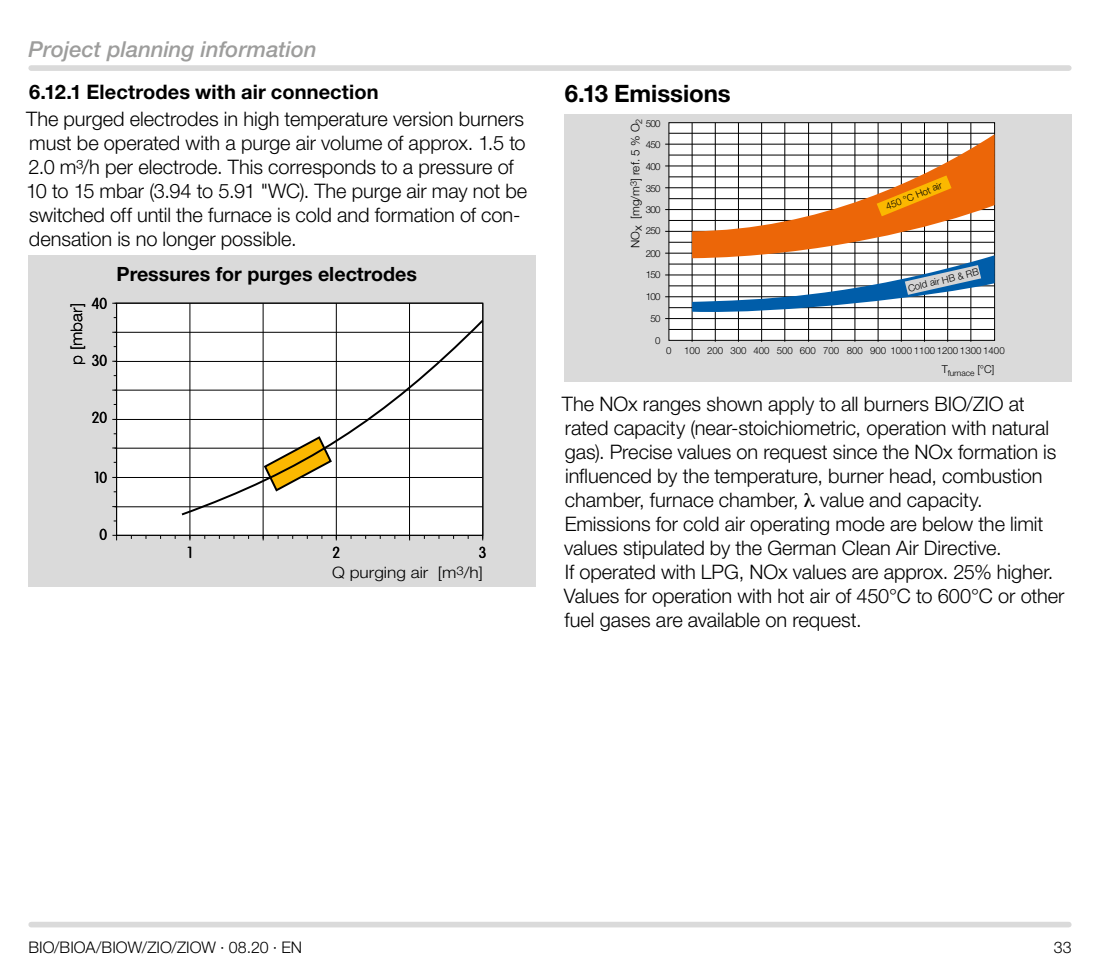
<style>
.page{position:relative;width:1100px;height:970px;background:#fff}
.page>*{position:absolute;margin:0;border:0;box-sizing:border-box;transform-origin:0 0}
.t1{font:700 24px "Helvetica Neue LT Pro";letter-spacing:-.005em;color:#000}
.t2{font:italic 500 22px "Helvetica Neue LT Pro";color:#9d9d9c}
.t3{font:300 20px/24px "Helvetica Neue LT Pro";letter-spacing:-.005em;color:#000}
.t4{font:700 20px "Helvetica Neue LT Pro";letter-spacing:.005em;color:#000}
.t5{font:700 19.6px "Helvetica Neue LT Pro";color:#000}
.t6{font:300 16px "Helvetica Neue LT Pro";color:#000}
.t7{font:300 15.8px "Helvetica Neue LT Pro";color:#000;scale:1.1 1}
.t8{font:300 15.8px "VAG Rounded Std";color:#000;scale:.91 1}
.t9{font:300 11.8px "Helvetica Neue LT Pro";color:#000}
.t10{font:300 9.6px "Helvetica Neue LT Pro";color:#000}
.t11{font:300 8.4px "Helvetica Neue LT Pro";letter-spacing:-.005em;color:#000}
</style>
<div class="page">
<div style="left:31px;top:921px;width:1038px;height:6px;background:#dadada"></div>
<div style="left:31px;top:65px;width:1038px;height:6px;background:#dadada"></div>
<div style="left:28px;top:255px;width:508px;height:332px;background:#dadada"></div>
<div style="left:117px;top:303px;width:366px;height:232px;background:#fff"></div>
<hr style="left:112px;top:535px;width:371px;height:1px;background:#000">
<hr style="left:115px;top:506px;width:368px;height:1px;background:#000">
<hr style="left:115px;top:477px;width:367px;height:1px;background:#000">
<hr style="left:115px;top:448px;width:368px;height:1px;background:#000">
<hr style="left:115px;top:419px;width:367px;height:1px;background:#000">
<hr style="left:115px;top:390px;width:368px;height:1px;background:#000">
<hr style="left:115px;top:361px;width:368px;height:1px;background:#000">
<hr style="left:115px;top:332px;width:367px;height:1px;background:#000">
<hr style="left:115px;top:303px;width:368px;height:1px;background:#000">
<hr style="left:116px;top:303px;width:1px;height:237px;background:#000">
<hr style="left:189px;top:303px;width:1px;height:235px;background:#000">
<hr style="left:263px;top:303px;width:1px;height:235px;background:#000">
<hr style="left:336px;top:303px;width:1px;height:235px;background:#000">
<hr style="left:409px;top:303px;width:1px;height:235px;background:#000">
<hr style="left:482px;top:303px;width:1px;height:235px;background:#000">
<svg style="left:179px;top:318px;width:305px;height:199px"></svg>
<div style="left:564px;top:114px;width:507px;height:267px;background:#dadada"></div>
<div style="left:669px;top:123px;width:325px;height:217px;background:#fff"></div>
<hr style="left:665px;top:318px;width:329px;height:1px;background:#000">
<hr style="left:665px;top:296px;width:329px;height:1px;background:#000">
<hr style="left:665px;top:274px;width:329px;height:1px;background:#000">
<hr style="left:665px;top:253px;width:329px;height:1px;background:#000">
<hr style="left:665px;top:231px;width:329px;height:1px;background:#000">
<hr style="left:665px;top:209px;width:329px;height:1px;background:#000">
<hr style="left:665px;top:187px;width:329px;height:1px;background:#000">
<hr style="left:665px;top:165px;width:329px;height:1px;background:#000">
<hr style="left:665px;top:144px;width:329px;height:1px;background:#000">
<hr style="left:669px;top:329px;width:325px;height:1px;background:#000">
<hr style="left:669px;top:307px;width:325px;height:1px;background:#000">
<hr style="left:669px;top:285px;width:325px;height:1px;background:#000">
<hr style="left:669px;top:264px;width:325px;height:1px;background:#000">
<hr style="left:669px;top:242px;width:325px;height:1px;background:#000">
<hr style="left:669px;top:220px;width:325px;height:1px;background:#000">
<hr style="left:669px;top:198px;width:325px;height:1px;background:#000">
<hr style="left:669px;top:176px;width:325px;height:1px;background:#000">
<hr style="left:669px;top:155px;width:325px;height:1px;background:#000">
<hr style="left:669px;top:133px;width:325px;height:1px;background:#000">
<div style="left:668px;top:122px;width:327px;height:219px;border:1px solid #000"></div>
<hr style="left:761px;top:123px;width:1px;height:219px;background:#000">
<hr style="left:715px;top:123px;width:1px;height:219px;background:#000">
<hr style="left:692px;top:123px;width:1px;height:219px;background:#000">
<hr style="left:854px;top:123px;width:1px;height:219px;background:#000">
<hr style="left:808px;top:123px;width:1px;height:219px;background:#000">
<hr style="left:947px;top:123px;width:1px;height:219px;background:#000">
<hr style="left:901px;top:123px;width:1px;height:219px;background:#000">
<hr style="left:784px;top:123px;width:1px;height:219px;background:#000">
<hr style="left:738px;top:123px;width:1px;height:219px;background:#000">
<hr style="left:877px;top:123px;width:1px;height:219px;background:#000">
<hr style="left:831px;top:123px;width:1px;height:219px;background:#000">
<hr style="left:970px;top:123px;width:1px;height:219px;background:#000">
<hr style="left:924px;top:123px;width:1px;height:219px;background:#000">
<svg style="left:692px;top:134px;width:302px;height:180px"></svg>
<p class="t2" style="left:28px;top:36px;width:290px">Project planning information</p>
<p class="t4" style="left:29px;top:80px;width:351px">6.12.1 Electrodes with air connection</p>
<p class="t3" style="left:26px;top:107px;width:503px">The purged electrodes in high temperature version burners must be operated with a purge air volume of approx. 1.5 to 2.0 m³/h per electrode. This corresponds to a pressure of 10 to 15 mbar (3.94 to 5.91 "WC). The purge air may not be switched off until the furnace is cold and formation of con&shy;densation is no longer possible.</p>
<p class="t5" style="left:117px;top:262px;width:302px">Pressures for purges electrodes</p>
<p class="t8" style="left:92px;top:295px;width:18px">40</p>
<p class="t7" style="left:67px;top:365px;width:58px;rotate:-90deg">p [mbar]</p>
<p class="t8" style="left:92px;top:351px;width:18px">30</p>
<p class="t8" style="left:92px;top:409px;width:18px">20</p>
<p class="t8" style="left:95px;top:468px;width:16px">10</p>
<p class="t8" style="left:100px;top:526px;width:10px">0</p>
<p class="t8" style="left:187px;top:543px;width:7px">1</p>
<p class="t8" style="left:332px;top:543px;width:10px">2</p>
<p class="t8" style="left:479px;top:543px;width:10px">3</p>
<p class="t7" style="left:332px;top:563px;width:138px">Q purging air [m<sup>3</sup>/h]</p>
<p class="t1" style="left:565px;top:79px;width:167px">6.13 Emissions</p>
<p class="t9" style="left:628px;top:248px;width:131px;rotate:-90deg">NOx [mg/m<sup>3</sup>] ref. 5 % O<sub>2</sub></p>
<p class="t10" style="left:646px;top:117px;width:16px">500</p>
<p class="t10" style="left:646px;top:139px;width:16px">450</p>
<p class="t10" style="left:646px;top:161px;width:16px">400</p>
<p class="t10" style="left:646px;top:182px;width:16px">350</p>
<p class="t10" style="left:646px;top:204px;width:16px">300</p>
<p class="t10" style="left:646px;top:225px;width:16px">250</p>
<p class="t10" style="left:646px;top:247px;width:16px">200</p>
<p class="t10" style="left:646px;top:269px;width:16px">150</p>
<p class="t10" style="left:646px;top:291px;width:16px">100</p>
<p class="t10" style="left:651px;top:313px;width:12px">50</p>
<p class="t10" style="left:655px;top:335px;width:7px">0</p>
<p class="t10" style="left:884px;top:202px;width:61px;rotate:-22deg">450 °C Hot air</p>
<p class="t10" style="left:907px;top:282px;width:74px;rotate:-13deg">Cold air HB &amp; RB</p>
<p class="t10" style="left:666px;top:345px;width:7px">0</p>
<p class="t10" style="left:684px;top:345px;width:322px">100 200 300 400 500 600 700 800 900 1000 1100 1200 1300 1400</p>
<p class="t11" style="left:942px;top:367px;width:54px"><sup>T</sup>furnace <sup>[°C]</sup></p>
<p class="t3" style="left:562px;top:391px;width:504px">The NOx ranges shown apply to all burners BIO/ZIO at rated capacity (near-stoichiometric, operation with natural gas). Precise values on request since the NOx formation is influenced by the temperature, burner head, combustion chamber, furnace chamber, value and capacity.<br>Emissions for cold air operating mode are below the limit values stipulated by the German Clean Air Directive.<br>If operated with LPG, NOx values are approx. 25% higher.<br>Values for operation with hot air of 450°C to 600°C or other fuel gases are available on request.</p>
<p class="t6" style="left:28px;top:937px;width:275px">BIO/BIOA/BIOW/ZIO/ZIOW · 08.20 · EN</p>
<p class="t6" style="left:1054px;top:937px;width:19px">33</p>
</div>
